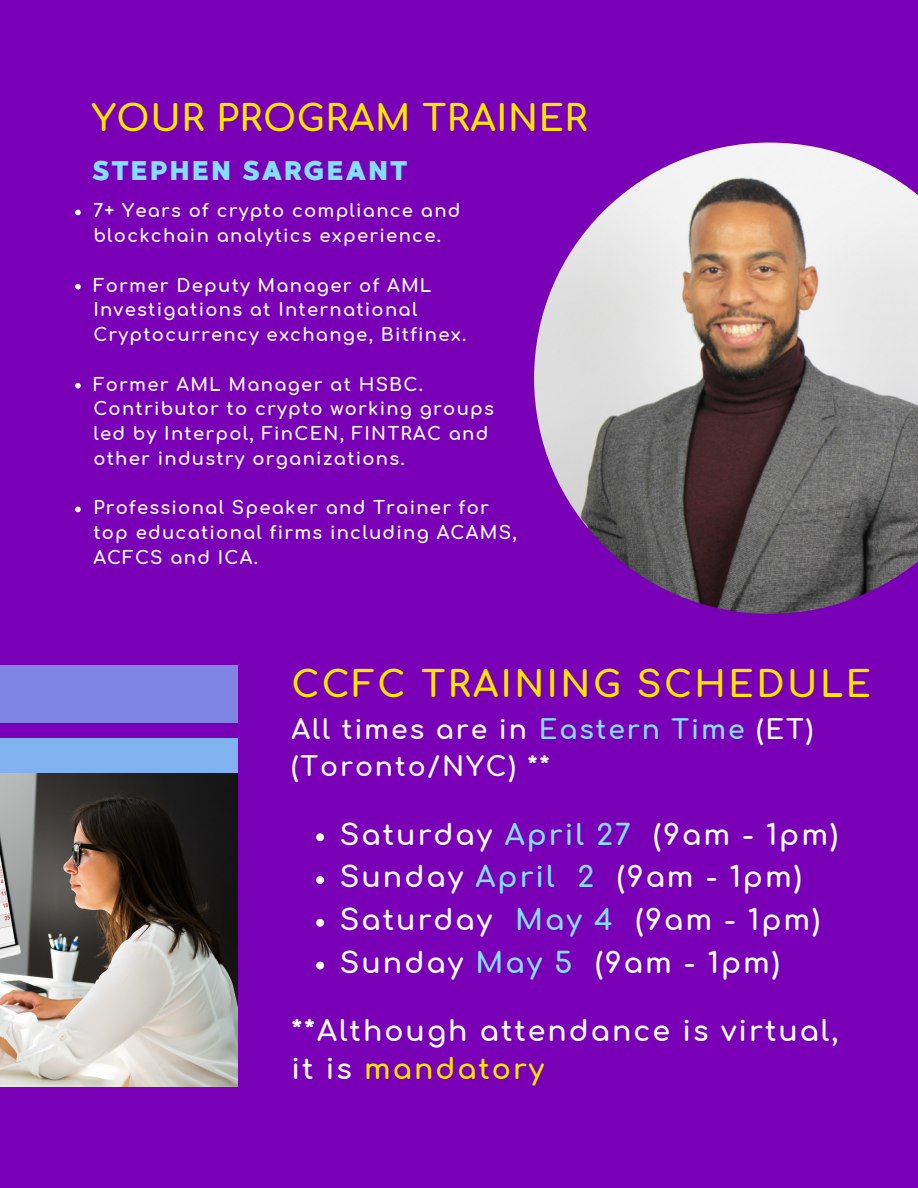
<style>
.page{position:relative;width:918px;height:1188px;background:#7900b7}
.page>*{position:absolute;margin:0;border:0;box-sizing:border-box;transform-origin:0 0}
.t1{font:700 36px "Comfortaa";letter-spacing:.07em;color:#ffe600}
.t2{font:700 36px "Comfortaa";letter-spacing:.02em;color:#ffe600}
.t3{font:700 28.5px/42.8px "Comfortaa";letter-spacing:.07em;color:#fff}
.t4{font:700 28.35px/38.2px "Comfortaa";letter-spacing:.07em;color:#fff}
.t5{font:27px "MADE Good Time Grotesk";letter-spacing:.07em;color:#84dfff}
.t6{font:700 26.7px/37.2px "Comfortaa";letter-spacing:.07em;color:#fff}
.t7{font:700 18px/24.8px "Comfortaa";letter-spacing:.07em;color:#fff}
.s1{color:#84dfff}
.s2{color:#ffe600}
</style>
<div class="page">
<svg style="left:75px;top:210px;width:6px;height:5px"></svg>
<svg style="left:75px;top:284px;width:6px;height:5px"></svg>
<svg style="left:75px;top:383px;width:6px;height:5px"></svg>
<svg style="left:75px;top:507px;width:6px;height:5px"></svg>
<img style="left:534px;top:143px;width:384px;height:471px">
<svg style="left:316px;top:833px;width:8px;height:8px"></svg>
<svg style="left:316px;top:876px;width:8px;height:8px"></svg>
<svg style="left:316px;top:919px;width:8px;height:8px"></svg>
<svg style="left:316px;top:962px;width:8px;height:7px"></svg>
<div style="left:0;top:666px;width:238px;height:57px;background:#7f85e2"></div>
<div style="left:0;top:738px;width:238px;height:73px;background:#81b2f0"></div>
<img style="left:0;top:773px;width:237px;height:313px">
<h1 class="t2" style="left:92px;top:99px;width:497px">YOUR PROGRAM TRAINER</h1>
<h3 class="t5" style="left:92px;top:154px;width:317px">STEPHEN SARGEANT</h3>
<p class="t7" style="left:93px;top:199px;width:369px">7+ Years of crypto compliance and blockchain analytics experience.</p>
<p class="t7" style="left:93px;top:274px;width:375px">Former Deputy Manager of AML<br>Investigations at International<br>Cryptocurrency exchange, Bitfinex.</p>
<p class="t7" style="left:93px;top:373px;width:402px">Former AML Manager at HSBC.<br>Contributor to crypto working groups led by Interpol, FinCEN, FINTRAC and other industry organizations.</p>
<p class="t7" style="left:93px;top:496px;width:425px">Professional Speaker and Trainer for top educational firms including ACAMS,<br>ACFCS and ICA.</p>
<h1 class="t1" style="left:291px;top:666px;width:581px">CCFC TRAINING SCHEDULE</h1>
<h3 class="t6" style="left:291px;top:712px;width:523px">All times are in <span class="s1">Eastern Time</span> (ET) (Toronto/NYC) **</h3>
<h2 class="t3" style="left:340px;top:814px;width:500px">Saturday <span class="s1">April 27</span> (9am - 1pm)<br>Sunday <span class="s1">April 2</span> (9am - 1pm)<br>Saturday <span class="s1">May 4</span> (9am - 1pm)<br>Sunday <span class="s1">May 5</span> (9am - 1pm)</h2>
<h3 class="t4" style="left:291px;top:1013px;width:549px">**Although attendance is virtual, it is <span class="s2">mandatory</span></h3>
</div>
